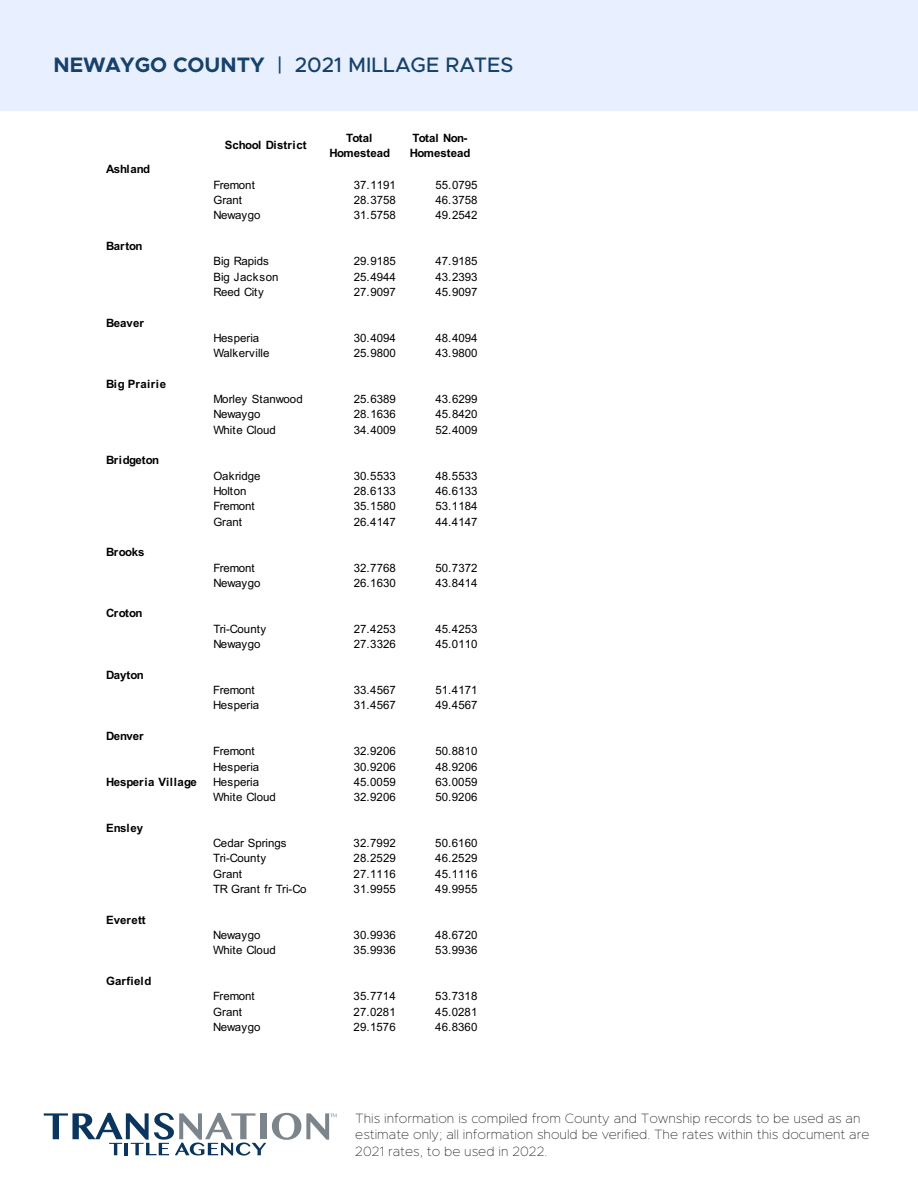
<style>
.page{position:relative;width:918px;height:1188px;background:#fff}
.page>*{position:absolute;margin:0;border:0;box-sizing:border-box;transform-origin:0 0}
.t1{font:500 21px "Metropolis";color:#16416b}
.t2{font:100 13.5px/16.2px "Metropolis";color:#231f20}
.t3{font:11.55px "Arial";color:#000}
.t4{font:700 11.55px/15.3px "Arial";color:#000;text-align:center}
.t5{font:700 11.55px "Arial";letter-spacing:-.03em;color:#000}
.t6{font:11.55px "Arial";letter-spacing:.03em;color:#000}
.t7{font:700 11.55px "Arial";letter-spacing:.055em;color:#000}
.s1{font-weight:700}
</style>
<div class="page">
<div style="left:0;top:0;width:918px;height:110px;background:#e8efff"></div>
<div style="left:260px;top:1113px;width:7px;height:26px;background:#7c858c"></div>
<svg style="left:44px;top:1113px;width:222px;height:43px"></svg>
<svg style="left:272px;top:1113px;width:64px;height:27px"></svg>
<p class="t1" style="left:54px;top:51px;width:461px"><span class="s1">NEWAYGO COUNTY</span> | 2021 MILLAGE RATES</p>
<p class="t5" style="left:106px;top:161px;width:46px">Ashland</p>
<p class="t4" style="left:106px;top:238px;width:38px">Barton</p>
<p class="t4" style="left:106px;top:315px;width:39px">Beaver</p>
<p class="t7" style="left:106px;top:376px;width:62px">Big Prairie</p>
<p class="t5" style="left:106px;top:452px;width:54px">Bridgeton</p>
<p class="t4" style="left:106px;top:545px;width:40px">Brooks</p>
<p class="t4" style="left:106px;top:606px;width:38px">Croton</p>
<p class="t4" style="left:106px;top:667px;width:39px">Dayton</p>
<p class="t4" style="left:106px;top:728px;width:39px">Denver</p>
<p class="t4" style="left:225px;top:138px;width:83px">School District</p>
<p class="t4" style="left:330px;top:130px;width:62px">Total<br>Homestead</p>
<p class="t4" style="left:410px;top:130px;width:62px;text-align:left">Total Non-<br>Homestead</p>
<p class="t3" style="left:213px;top:177px;width:43px">Fremont</p>
<p class="t3" style="left:354px;top:177px;width:44px">37.1191</p>
<p class="t3" style="left:435px;top:177px;width:44px">55.0795</p>
<p class="t3" style="left:213px;top:192px;width:30px">Grant</p>
<p class="t3" style="left:354px;top:192px;width:44px">28.3758</p>
<p class="t3" style="left:435px;top:192px;width:44px">46.3758</p>
<p class="t3" style="left:213px;top:207px;width:49px">Newaygo</p>
<p class="t3" style="left:354px;top:207px;width:44px">31.5758</p>
<p class="t3" style="left:435px;top:207px;width:44px">49.2542</p>
<p class="t3" style="left:213px;top:253px;width:57px">Big Rapids</p>
<p class="t3" style="left:354px;top:253px;width:44px">29.9185</p>
<p class="t3" style="left:435px;top:253px;width:44px">47.9185</p>
<p class="t6" style="left:213px;top:269px;width:67px">Big Jackson</p>
<p class="t3" style="left:354px;top:269px;width:44px">25.4944</p>
<p class="t3" style="left:435px;top:269px;width:44px">43.2393</p>
<p class="t3" style="left:213px;top:284px;width:52px">Reed City</p>
<p class="t3" style="left:354px;top:284px;width:44px">27.9097</p>
<p class="t3" style="left:435px;top:284px;width:44px">45.9097</p>
<p class="t3" style="left:213px;top:330px;width:47px">Hesperia</p>
<p class="t3" style="left:354px;top:330px;width:44px">30.4094</p>
<p class="t3" style="left:435px;top:330px;width:44px">48.4094</p>
<p class="t3" style="left:213px;top:345px;width:58px">Walkerville</p>
<p class="t3" style="left:354px;top:345px;width:44px">25.9800</p>
<p class="t3" style="left:435px;top:345px;width:44px">43.9800</p>
<p class="t3" style="left:213px;top:391px;width:91px">Morley Stanwood</p>
<p class="t3" style="left:354px;top:391px;width:44px">25.6389</p>
<p class="t3" style="left:435px;top:391px;width:44px">43.6299</p>
<p class="t3" style="left:213px;top:406px;width:49px">Newaygo</p>
<p class="t3" style="left:354px;top:406px;width:44px">28.1636</p>
<p class="t3" style="left:435px;top:406px;width:44px">45.8420</p>
<p class="t3" style="left:213px;top:422px;width:64px">White Cloud</p>
<p class="t3" style="left:354px;top:422px;width:44px">34.4009</p>
<p class="t3" style="left:435px;top:422px;width:44px">52.4009</p>
<p class="t3" style="left:213px;top:468px;width:49px">Oakridge</p>
<p class="t3" style="left:354px;top:468px;width:44px">30.5533</p>
<p class="t3" style="left:435px;top:468px;width:44px">48.5533</p>
<p class="t3" style="left:213px;top:483px;width:35px">Holton</p>
<p class="t3" style="left:354px;top:483px;width:44px">28.6133</p>
<p class="t3" style="left:435px;top:483px;width:44px">46.6133</p>
<p class="t3" style="left:213px;top:498px;width:43px">Fremont</p>
<p class="t3" style="left:354px;top:498px;width:44px">35.1580</p>
<p class="t3" style="left:435px;top:498px;width:44px">53.1184</p>
<p class="t3" style="left:213px;top:514px;width:30px">Grant</p>
<p class="t3" style="left:354px;top:514px;width:44px">26.4147</p>
<p class="t3" style="left:435px;top:514px;width:44px">44.4147</p>
<p class="t3" style="left:213px;top:560px;width:43px">Fremont</p>
<p class="t3" style="left:354px;top:560px;width:44px">32.7768</p>
<p class="t3" style="left:435px;top:560px;width:44px">50.7372</p>
<p class="t3" style="left:213px;top:575px;width:49px">Newaygo</p>
<p class="t3" style="left:354px;top:575px;width:44px">26.1630</p>
<p class="t3" style="left:435px;top:575px;width:44px">43.8414</p>
<p class="t3" style="left:213px;top:621px;width:54px">Tri-County</p>
<p class="t3" style="left:354px;top:621px;width:44px">27.4253</p>
<p class="t3" style="left:435px;top:621px;width:44px">45.4253</p>
<p class="t3" style="left:213px;top:636px;width:49px">Newaygo</p>
<p class="t3" style="left:354px;top:636px;width:44px">27.3326</p>
<p class="t3" style="left:435px;top:636px;width:44px">45.0110</p>
<p class="t3" style="left:213px;top:682px;width:43px">Fremont</p>
<p class="t3" style="left:354px;top:682px;width:44px">33.4567</p>
<p class="t3" style="left:435px;top:682px;width:44px">51.4171</p>
<p class="t3" style="left:213px;top:697px;width:47px">Hesperia</p>
<p class="t3" style="left:354px;top:697px;width:44px">31.4567</p>
<p class="t3" style="left:435px;top:697px;width:44px">49.4567</p>
<p class="t3" style="left:213px;top:743px;width:43px">Fremont</p>
<p class="t3" style="left:354px;top:743px;width:44px">32.9206</p>
<p class="t3" style="left:435px;top:743px;width:44px">50.8810</p>
<p class="t3" style="left:213px;top:759px;width:47px">Hesperia</p>
<p class="t3" style="left:354px;top:759px;width:44px">30.9206</p>
<p class="t3" style="left:435px;top:759px;width:44px">48.9206</p>
<p class="t4" style="left:106px;top:774px;width:92px">Hesperia Village</p>
<p class="t3" style="left:213px;top:774px;width:47px">Hesperia</p>
<p class="t3" style="left:354px;top:774px;width:44px">45.0059</p>
<p class="t3" style="left:435px;top:774px;width:44px">63.0059</p>
<p class="t3" style="left:213px;top:789px;width:64px">White Cloud</p>
<p class="t3" style="left:354px;top:789px;width:44px">32.9206</p>
<p class="t3" style="left:435px;top:789px;width:44px">50.9206</p>
<p class="t4" style="left:106px;top:820px;width:39px">Ensley</p>
<p class="t3" style="left:213px;top:835px;width:75px">Cedar Springs</p>
<p class="t3" style="left:354px;top:835px;width:44px">32.7992</p>
<p class="t3" style="left:435px;top:835px;width:44px">50.6160</p>
<p class="t3" style="left:213px;top:850px;width:54px">Tri-County</p>
<p class="t3" style="left:354px;top:850px;width:44px">28.2529</p>
<p class="t3" style="left:435px;top:850px;width:44px">46.2529</p>
<p class="t3" style="left:213px;top:866px;width:30px">Grant</p>
<p class="t3" style="left:354px;top:866px;width:44px">27.1116</p>
<p class="t3" style="left:435px;top:866px;width:44px">45.1116</p>
<p class="t3" style="left:213px;top:881px;width:95px">TR Grant fr Tri-Co</p>
<p class="t3" style="left:354px;top:881px;width:44px">31.9955</p>
<p class="t3" style="left:435px;top:881px;width:44px">49.9955</p>
<p class="t4" style="left:106px;top:912px;width:41px">Everett</p>
<p class="t3" style="left:213px;top:927px;width:49px">Newaygo</p>
<p class="t3" style="left:354px;top:927px;width:44px">30.9936</p>
<p class="t3" style="left:435px;top:927px;width:44px">48.6720</p>
<p class="t3" style="left:213px;top:942px;width:64px">White Cloud</p>
<p class="t3" style="left:354px;top:942px;width:44px">35.9936</p>
<p class="t3" style="left:435px;top:942px;width:44px">53.9936</p>
<p class="t4" style="left:106px;top:973px;width:47px">Garfield</p>
<p class="t3" style="left:213px;top:988px;width:43px">Fremont</p>
<p class="t3" style="left:354px;top:988px;width:44px">35.7714</p>
<p class="t3" style="left:435px;top:988px;width:44px">53.7318</p>
<p class="t3" style="left:213px;top:1004px;width:30px">Grant</p>
<p class="t3" style="left:354px;top:1004px;width:44px">27.0281</p>
<p class="t3" style="left:435px;top:1004px;width:44px">45.0281</p>
<p class="t3" style="left:213px;top:1019px;width:49px">Newaygo</p>
<p class="t3" style="left:354px;top:1019px;width:44px">29.1576</p>
<p class="t3" style="left:435px;top:1019px;width:44px">46.8360</p>
<p class="t2" style="left:355px;top:1110px;width:516px">This information is compiled from County and Township records to be used as an estimate only; all information should be verified. The rates within this document are<br>2021 rates, to be used in 2022.</p>
</div>
